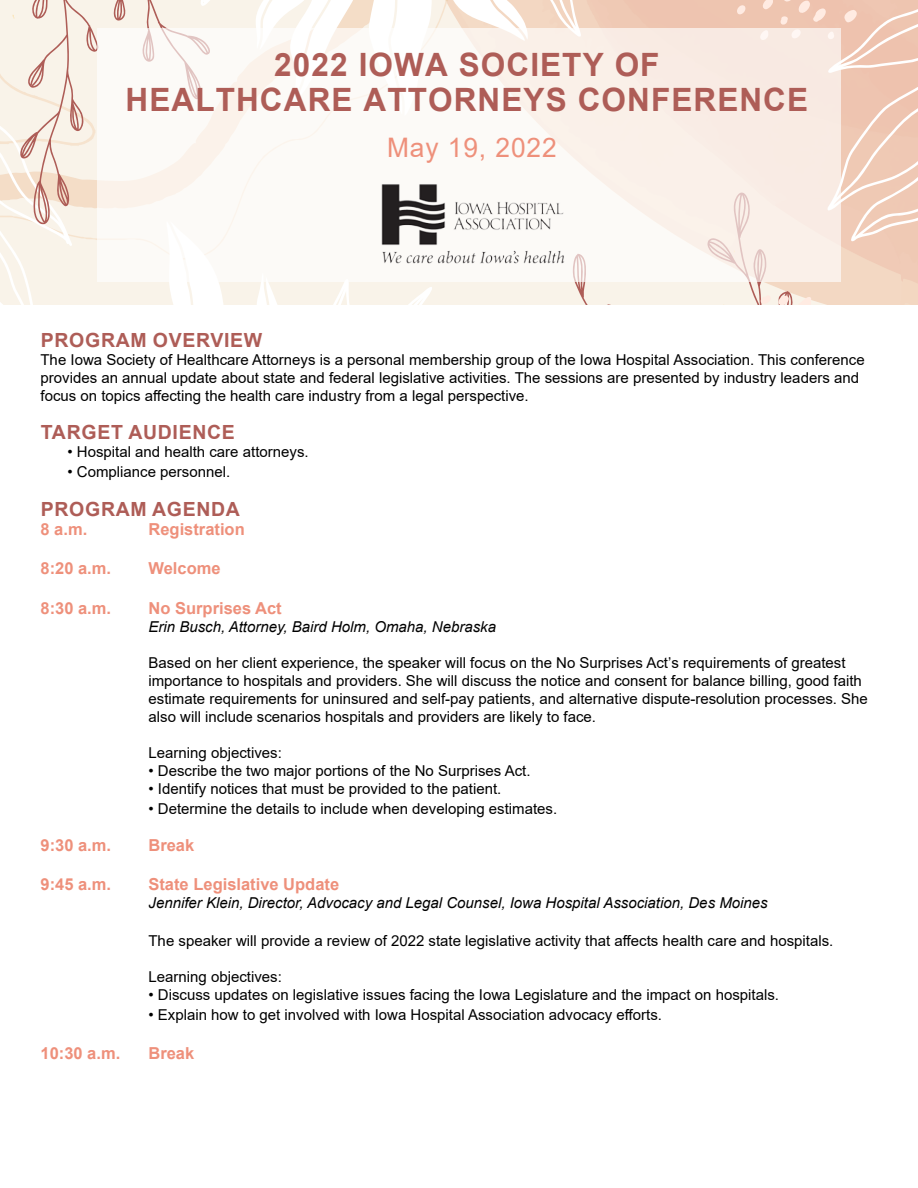
<style>
.page{position:relative;width:918px;height:1188px;background:#fff}
.page>*{position:absolute;margin:0;border:0;box-sizing:border-box;transform-origin:0 0}
.t1{font:700 32.1px/35.2px "Arial";letter-spacing:.035em;color:#ae5d57;text-align:center}
.t2{font:26.85px "Arial";letter-spacing:.035em;color:#ee907b}
.t3{font:700 19.5px "Arial";letter-spacing:.035em;color:#ae5d57}
.t4{font:700 16.5px "Arial";color:#ee907b}
.t5{font:15px/18px "Arial";color:#000}
.t6{font:italic 15px "Arial";color:#000}
</style>
<div class="page">
<svg style="left:0;top:0;width:19px;height:305px;background:#f8f1e7"></svg>
<svg style="left:19px;top:0;width:460px;height:305px;background:#f6ece3"></svg>
<svg style="left:479px;top:0;width:439px;height:305px;background:#f1d4c3"></svg>
<svg style="left:97px;top:29px;width:744px;height:253px"></svg>
<img style="left:379px;top:181px;width:187px;height:86px">
<h1 class="t1" style="left:126px;top:47px;width:684px">2022 IOWA SOCIETY OF<br>HEALTHCARE ATTORNEYS CONFERENCE</h1>
<h2 class="t2" style="left:387px;top:129px;width:171px">May 19, 2022</h2>
<h3 class="t3" style="left:41px;top:326px;width:223px">PROGRAM OVERVIEW</h3>
<p class="t5" style="left:40px;top:351px;width:826px">The Iowa Society of Healthcare Attorneys is a personal membership group of the Iowa Hospital Association. This conference provides an annual update about state and federal legislative activities. The sessions are presented by industry leaders and focus on topics affecting the health care industry from a legal perspective.</p>
<h3 class="t3" style="left:41px;top:418px;width:196px">TARGET AUDIENCE</h3>
<p class="t5" style="left:68px;top:442px;width:243px">• Hospital and health care attorneys.</p>
<p class="t5" style="left:68px;top:462px;width:164px">• Compliance personnel.</p>
<h3 class="t3" style="left:41px;top:495px;width:201px">PROGRAM AGENDA</h3>
<p class="t4" style="left:40px;top:518px;width:48px">8 a.m.</p>
<p class="t4" style="left:41px;top:557px;width:72px">8:20 a.m.</p>
<p class="t4" style="left:41px;top:597px;width:72px">8:30 a.m.</p>
<p class="t4" style="left:149px;top:518px;width:98px">Registration</p>
<p class="t4" style="left:149px;top:557px;width:74px">Welcome</p>
<p class="t4" style="left:149px;top:597px;width:135px">No Surprises Act</p>
<p class="t6" style="left:148px;top:617px;width:349px">Erin Busch, Attorney, Baird Holm, Omaha, Nebraska</p>
<p class="t5" style="left:148px;top:654px;width:721px">Based on her client experience, the speaker will focus on the No Surprises Act’s requirements of greatest importance to hospitals and providers. She will discuss the notice and consent for balance billing, good faith estimate requirements for uninsured and self-pay patients, and alternative dispute-resolution processes. She also will include scenarios hospitals and providers are likely to face.</p>
<p class="t5" style="left:148px;top:744px;width:135px">Learning objectives:</p>
<p class="t5" style="left:148px;top:762px;width:384px">• Describe the two major portions of the No Surprises Act.</p>
<p class="t5" style="left:148px;top:780px;width:354px">• Identify notices that must be provided to the patient.</p>
<p class="t5" style="left:148px;top:799px;width:410px">• Determine the details to include when developing estimates.</p>
<p class="t4" style="left:40px;top:834px;width:72px">9:30 a.m.</p>
<p class="t4" style="left:148px;top:834px;width:47px">Break</p>
<p class="t4" style="left:40px;top:873px;width:72px">9:45 a.m.</p>
<p class="t4" style="left:148px;top:873px;width:192px">State Legislative Update</p>
<p class="t6" style="left:148px;top:893px;width:621px">Jennifer Klein, Director, Advocacy and Legal Counsel, Iowa Hospital Association, Des Moines</p>
<p class="t5" style="left:148px;top:932px;width:686px">The speaker will provide a review of 2022 state legislative activity that affects health care and hospitals.</p>
<p class="t5" style="left:148px;top:968px;width:135px">Learning objectives:</p>
<p class="t5" style="left:148px;top:986px;width:632px">• Discuss updates on legislative issues facing the Iowa Legislature and the impact on hospitals.</p>
<p class="t5" style="left:148px;top:1005px;width:515px">• Explain how to get involved with Iowa Hospital Association advocacy efforts.</p>
<p class="t4" style="left:40px;top:1042px;width:81px">10:30 a.m.</p>
<p class="t4" style="left:148px;top:1042px;width:47px">Break</p>
</div>
